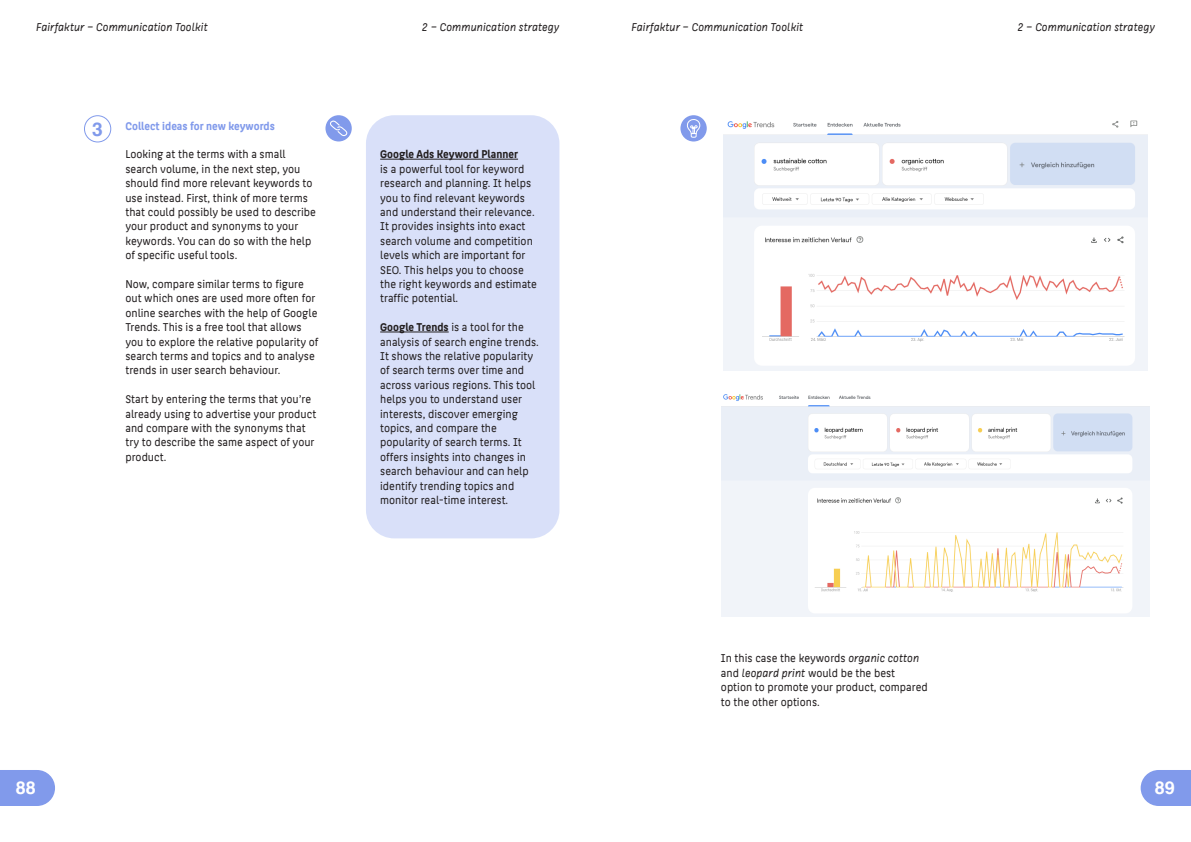
<style>
.page{position:relative;width:1191px;height:842px;background:#fff}
.page>*{position:absolute;margin:0;border:0;box-sizing:border-box;transform-origin:0 0}
.t1{font:700 19.2px "Helvetica";color:#819aeb}
.t2{font:700 18px "Helvetica";color:#fff}
.Fließtext{font:12px/14.4px "HTW Berlin Office";color:#231f20}
.t3{font:italic 12px "HTW Berlin Office";color:#231f20}
.Fließtext-2{font:700 12px "HTW Berlin Office";color:#819aeb}
.s1{font-weight:700}
.s2{font-style:italic}
</style>
<div class="page">
<svg style="left:1140px;top:770px;width:51px;height:36px;background:#8ca3ec"></svg>
<img style="left:723px;top:120px;width:424px;height:251px">
<img style="left:721px;top:394px;width:428px;height:223px">
<svg style="left:0;top:770px;width:55px;height:36px;background:#89a1ec"></svg>
<div style="left:366px;top:115px;width:193px;height:423px;background:#d9e0f9;border-radius:28px"></div>
<hr style="left:380px;top:159px;width:138px;height:1px;background:#231f20">
<hr style="left:380px;top:332px;width:69px;height:1px;background:#231f20">
<div style="left:84px;top:115px;width:27px;height:27px;border:1px solid #819aeb;border-radius:50%"></div>
<svg style="left:680px;top:115px;width:27px;height:27px"></svg>
<svg style="left:686px;top:118px;width:15px;height:20px"></svg>
<svg style="left:325px;top:115px;width:27px;height:26px"></svg>
<svg style="left:329px;top:119px;width:19px;height:18px"></svg>
<p class="t3" style="left:36px;top:20px;width:173px">Fairfaktur – Communication Toolkit</p>
<p class="t3" style="left:631px;top:20px;width:173px">Fairfaktur – Communication Toolkit</p>
<p class="t3" style="left:422px;top:20px;width:139px">2 – Communication strategy</p>
<p class="t3" style="left:1017px;top:20px;width:139px">2 – Communication strategy</p>
<p class="t1" style="left:92px;top:117px;width:12px">3</p>
<p class="Fließtext-2" style="left:125px;top:119px;width:151px">Collect ideas for new keywords</p>
<p class="Fließtext" style="left:125px;top:147px;width:192px">Looking at the terms with a small search volume, in the next step, you should find more relevant keywords to use instead. First, think of more terms that could possibly be used to describe your product and synonyms to your keywords. You can do so with the help of specific useful tools.</p>
<p class="Fließtext" style="left:125px;top:277px;width:194px">Now, compare similar terms to figure out which ones are used more often for online searches with the help of Google Trends. This is a free tool that allows you to explore the relative popularity of search terms and topics and to analyse trends in user search behaviour.</p>
<p class="Fließtext" style="left:125px;top:392px;width:192px">Start by entering the terms that you’re already using to advertise your product and compare with the synonyms that try to describe the same aspect of your product.</p>
<p class="Fließtext" style="left:380px;top:147px;width:158px"><span class="s1">Google Ads Keyword Planner<br></span>is a powerful tool for keyword research and planning. It helps you to find relevant keywords and understand their relevance.<br>It provides insights into exact search volume and competition levels which are important for<br>SEO. This helps you to choose the right keywords and estimate traffic potential.</p>
<p class="Fließtext" style="left:380px;top:320px;width:160px"><span class="s1">Google Trends</span> is a tool for the analysis of search engine trends.<br>It shows the relative popularity of search terms over time and across various regions. This tool helps you to understand user interests, discover emerging topics, and compare the popularity of search terms. It offers insights into changes in search behaviour and can help identify trending topics and monitor real-time interest.</p>
<p class="Fließtext" style="left:721px;top:651px;width:208px">In this case the keywords <span class="s2">organic cotton </span>and <span class="s2">leopard print</span> would be the best option to promote your product, compared to the other options.</p>
<h2 class="t2" style="left:16px;top:777px;width:22px">88</h2>
<h2 class="t2" style="left:1155px;top:777px;width:22px">89</h2>
</div>
